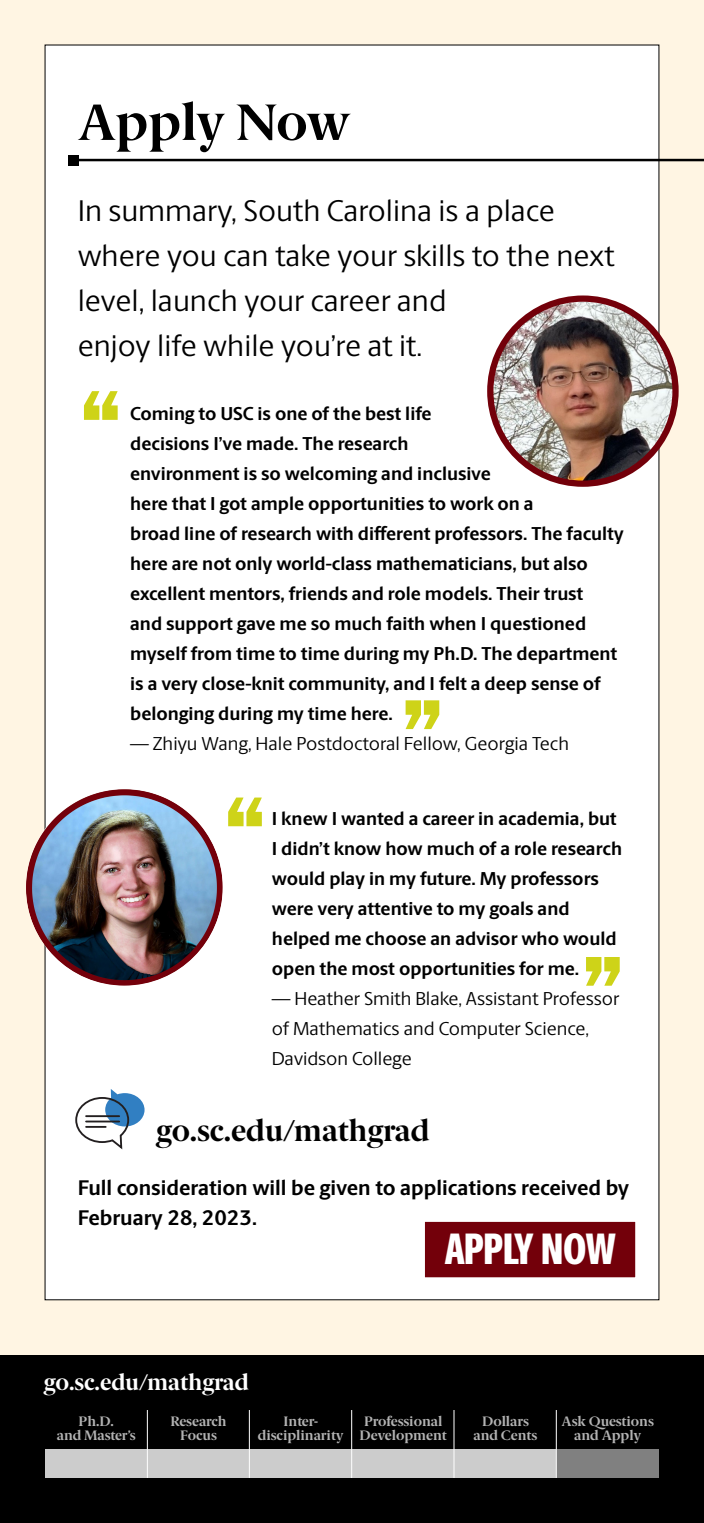
<style>
.page{position:relative;width:704px;height:1523px;background:#fff}
.page>*{position:absolute;margin:0;border:0;box-sizing:border-box;transform-origin:0 0}
.t1{font:700 51.25px "Berlingske Serif";letter-spacing:-.015em;color:#000}
.t2{font:800 44.12px "Berlingske Sans X Cn";letter-spacing:-.005em;color:#fff}
.P_Cover_Intro{font:30px/45px "Berlingske Sans";color:#000}
.t3{font:700 30px "Berlingske Serif";color:#000}
.P_Footlink{font:700 22.5px "Berlingske Serif";color:#fff}
.P_Quote{font:700 21.25px/30px "Berlingske Sans";color:#000}
.P_Quote-2{font:700 18.75px/30px "Berlingske Sans";color:#000}
.P_Quote-3{font:18.75px/30px "Berlingske Sans";color:#000}
.P_Footlink-2{font:700 13.75px/13.8px "Berlingske Serif";color:#b3b3b3;text-align:center}
</style>
<div class="page">
<div style="left:0;top:0;width:703px;height:1355px;background:#fff5e3"></div>
<div style="left:45px;top:45px;width:613px;height:1254px;background:#fff"></div>
<img style="left:490px;top:299px;width:185px;height:185px;border-radius:92px">
<img style="left:26px;top:789px;width:197px;height:196px;border-radius:98px">
<svg style="left:75px;top:1089px;width:70px;height:61px"></svg>
<hr style="left:73px;top:159px;width:630px;height:2px;background:#000">
<div style="left:68px;top:155px;width:10px;height:10px;background:#000"></div>
<svg style="left:84px;top:391px;width:34px;height:29px"></svg>
<svg style="left:228px;top:797px;width:34px;height:29px"></svg>
<svg style="left:586px;top:957px;width:33px;height:28px"></svg>
<svg style="left:405px;top:700px;width:34px;height:29px"></svg>
<div style="left:487px;top:295px;width:191px;height:192px;border:6px solid #73000a;border-radius:50%"></div>
<div style="left:422px;top:1219px;width:215px;height:60px;background:#73000a;border:2px solid #fff"></div>
<div style="left:0;top:1355px;width:703px;height:167px;background:#000"></div>
<div style="left:45px;top:1449px;width:102px;height:29px;background:#ccc"></div>
<div style="left:147px;top:1449px;width:102px;height:29px;background:#ccc"></div>
<div style="left:352px;top:1449px;width:102px;height:29px;background:#ccc"></div>
<div style="left:454px;top:1449px;width:102px;height:29px;background:#ccc"></div>
<div style="left:556px;top:1449px;width:102px;height:29px;background:#808080"></div>
<div style="left:249px;top:1449px;width:103px;height:29px;background:#ccc"></div>
<hr style="left:147px;top:1410px;width:1px;height:68px;background:#fff">
<hr style="left:249px;top:1410px;width:1px;height:68px;background:#fff">
<hr style="left:351px;top:1410px;width:1px;height:68px;background:#fff">
<hr style="left:453px;top:1410px;width:1px;height:68px;background:#fff">
<hr style="left:555px;top:1410px;width:1px;height:68px;background:#fff">
<h2 class="t1" style="left:78px;top:80px;width:274px">Apply Now</h2>
<p class="P_Cover_Intro" style="left:78px;top:187px;width:538px">In summary, South Carolina is a place where you can take your skills to the next level, launch your career and</p>
<p class="P_Cover_Intro" style="left:78px;top:322px;width:346px">enjoy life while you’re at it.</p>
<p class="P_Quote-2" style="left:130px;top:398px;width:495px">Coming to USC is one of the best life<br>decisions I’ve made. The research<br>environment is so welcoming and inclusive<br>here that I got ample opportunities to work on a<br>broad line of research with different professors. The faculty here are not only world-class mathematicians, but also excellent mentors, friends and role models. Their trust<br>and support gave me so much faith when I questioned myself from time to time during my Ph.D. The department is a very close-knit community, and I felt a deep sense of belonging during my time here.</p>
<p class="P_Quote-3" style="left:130px;top:727px;width:440px">— Zhiyu Wang, Hale Postdoctoral Fellow, Georgia Tech</p>
<p class="P_Quote-2" style="left:272px;top:803px;width:351px">I knew I wanted a career in academia, but I didn’t know how much of a role research would play in my future. My professors were very attentive to my goals and helped me choose an advisor who would open the most opportunities for me.</p>
<p class="P_Quote-3" style="left:272px;top:982px;width:349px">— Heather Smith Blake, Assistant Professor of Mathematics and Computer Science,<br>Davidson College</p>
<p class="t3" style="left:156px;top:1106px;width:274px">go.sc.edu/mathgrad</p>
<p class="P_Quote" style="left:78px;top:1172px;width:552px">Full consideration will be given to applications received by<br>February 28, 2023.</p>
<p class="t2" style="left:444px;top:1215px;width:172px">APPLY NOW</p>
<p class="P_Footlink" style="left:44px;top:1363px;width:206px">go.sc.edu/mathgrad</p>
<p class="P_Footlink-2" style="left:78px;top:1413px;width:37px">Ph.D.</p>
<p class="P_Footlink-2" style="left:57px;top:1427px;width:80px">and Master’s</p>
<p class="P_Footlink-2" style="left:170px;top:1413px;width:58px">Research</p>
<p class="P_Footlink-2" style="left:180px;top:1427px;width:38px">Focus</p>
<p class="P_Footlink-2" style="left:283px;top:1413px;width:36px">Inter-</p>
<p class="P_Footlink-2" style="left:258px;top:1427px;width:87px">disciplinarity</p>
<p class="P_Footlink-2" style="left:364px;top:1413px;width:80px">Professional</p>
<p class="P_Footlink-2" style="left:359px;top:1427px;width:89px">Development</p>
<p class="P_Footlink-2" style="left:481px;top:1413px;width:48px">Dollars</p>
<p class="P_Footlink-2" style="left:473px;top:1427px;width:65px">and Cents</p>
<p class="P_Footlink-2" style="left:561px;top:1413px;width:94px">Ask Questions and Apply</p>
</div>
